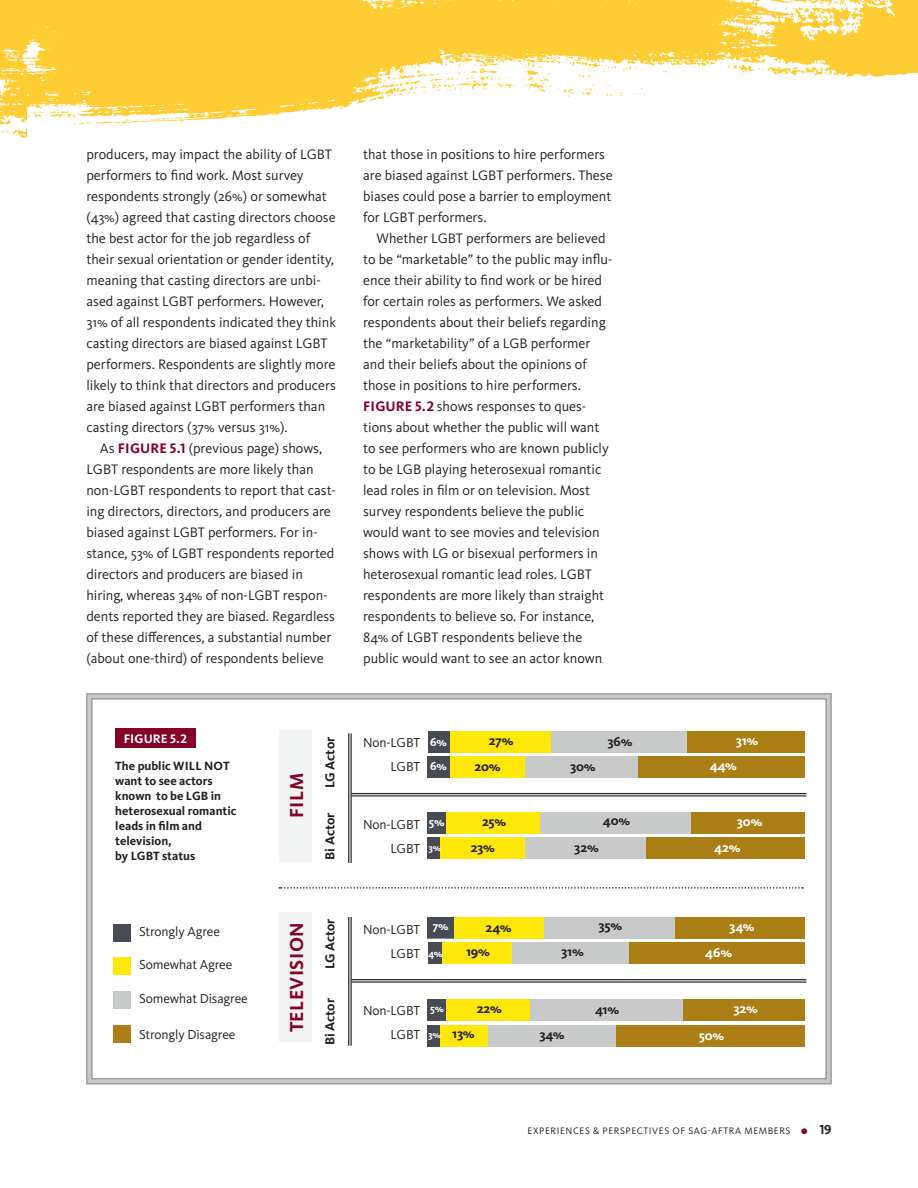
<style>
.page{position:relative;width:918px;height:1188px;background:#fff}
.page>*{position:absolute;margin:0;border:0;box-sizing:border-box;transform-origin:0 0}
.t1{font:700 19.5px "Kievit OT";letter-spacing:.02em;color:#840128}
.t2{font:14.25px/21px "Kievit OT";color:#231f20}
.t3{font:13.5px/24px "Kievit OT";letter-spacing:-.01em;color:#231f20;text-align:right}
.t4{font:700 13.5px "Kievit OT";letter-spacing:-.01em;color:#231f20}
.t5{font:700 13.5px "Kievit OT";color:#fff}
.t6{font:700 12.75px "Kievit OT";letter-spacing:.01em;color:#fff}
.t7{font:700 12.3px/15px "Kievit OT";color:#231f20}
.t8{font:700 12px "Kievit OT";color:#fff}
.t9{font:700 10.5px "Kievit OT";color:#fff}
.t10{font:9.75px "Kievit OT";letter-spacing:.06em;color:#231f20}
.t11{font:700 9.75px "Kievit OT";color:#fff}
.s1{font-weight:700;color:#840128}
.s2{font-size:9.75px;color:#fff}
.s3{font-weight:700;font-size:16.5px;color:#840128}
.s4{font-weight:700;font-size:13.5px}
</style>
<div class="page">
<div style="left:271px;top:0;width:59px;height:116px;background:#fecd33"></div>
<svg style="left:328px;top:0;width:590px;height:109px"></svg>
<svg style="left:0;top:0;width:271px;height:138px"></svg>
<svg style="left:86px;top:693px;width:746px;height:392px"></svg>
<div style="left:115px;top:728px;width:80px;height:20px;background:#840128"></div>
<div style="left:114px;top:924px;width:17px;height:17px;background:#464b54"></div>
<div style="left:114px;top:957px;width:17px;height:17px;background:#ffe709"></div>
<div style="left:114px;top:991px;width:17px;height:17px;background:#c8c9c9"></div>
<div style="left:114px;top:1025px;width:17px;height:18px;background:#ab7e16"></div>
<div style="left:428px;top:731px;width:22px;height:22px;background:#464b54"></div>
<div style="left:450px;top:731px;width:101px;height:22px;background:#ffe709"></div>
<div style="left:551px;top:731px;width:138px;height:22px;background:#c8c9c9"></div>
<div style="left:688px;top:731px;width:117px;height:22px;background:#ab7e16"></div>
<div style="left:428px;top:756px;width:22px;height:22px;background:#464b54"></div>
<div style="left:450px;top:756px;width:76px;height:22px;background:#ffe709"></div>
<div style="left:526px;top:756px;width:114px;height:22px;background:#c8c9c9"></div>
<div style="left:638px;top:756px;width:167px;height:22px;background:#ab7e16"></div>
<div style="left:428px;top:812px;width:20px;height:22px;background:#464b54"></div>
<div style="left:446px;top:812px;width:95px;height:22px;background:#ffe709"></div>
<div style="left:541px;top:812px;width:152px;height:22px;background:#c8c9c9"></div>
<div style="left:692px;top:812px;width:113px;height:22px;background:#ab7e16"></div>
<div style="left:428px;top:837px;width:12px;height:22px;background:#464b54"></div>
<div style="left:440px;top:837px;width:86px;height:22px;background:#ffe709"></div>
<div style="left:526px;top:837px;width:122px;height:22px;background:#c8c9c9"></div>
<div style="left:646px;top:837px;width:159px;height:22px;background:#ab7e16"></div>
<hr style="left:348px;top:793px;width:458px;height:3px;background:#c8c9c9">
<hr style="left:348px;top:796px;width:458px;height:1px;background:#231f20">
<hr style="left:348px;top:793px;width:458px;height:1px;background:#231f20">
<hr style="left:348px;top:733px;width:3px;height:130px;background:#c8c9c9">
<hr style="left:351px;top:733px;width:1px;height:130px;background:#231f20">
<hr style="left:348px;top:733px;width:1px;height:130px;background:#231f20">
<div style="left:280px;top:730px;width:32px;height:131px;background:#f2f3f3"></div>
<div style="left:428px;top:917px;width:26px;height:22px;background:#868a8e"></div>
<div style="left:454px;top:917px;width:90px;height:22px;background:#ffe709"></div>
<div style="left:544px;top:917px;width:133px;height:22px;background:#c8c9c9"></div>
<div style="left:676px;top:917px;width:129px;height:22px;background:#ab7e16"></div>
<div style="left:428px;top:917px;width:26px;height:21px;background:#464b54"></div>
<div style="left:428px;top:942px;width:14px;height:22px;background:#464b54"></div>
<div style="left:442px;top:942px;width:73px;height:22px;background:#ffe709"></div>
<div style="left:513px;top:942px;width:118px;height:22px;background:#c8c9c9"></div>
<div style="left:629px;top:942px;width:176px;height:22px;background:#ab7e16"></div>
<div style="left:428px;top:999px;width:20px;height:22px;background:#464b54"></div>
<div style="left:447px;top:999px;width:83px;height:22px;background:#ffe709"></div>
<div style="left:530px;top:999px;width:154px;height:22px;background:#c8c9c9"></div>
<div style="left:683px;top:999px;width:122px;height:22px;background:#ab7e16"></div>
<div style="left:428px;top:1025px;width:12px;height:22px;background:#464b54"></div>
<div style="left:440px;top:1025px;width:48px;height:22px;background:#ffe709"></div>
<div style="left:488px;top:1025px;width:129px;height:22px;background:#c8c9c9"></div>
<div style="left:616px;top:1025px;width:189px;height:22px;background:#ab7e16"></div>
<hr style="left:348px;top:979px;width:458px;height:3px;background:#c8c9c9">
<hr style="left:348px;top:982px;width:458px;height:1px;background:#231f20">
<hr style="left:348px;top:979px;width:458px;height:1px;background:#231f20">
<hr style="left:348px;top:917px;width:3px;height:129px;background:#c8c9c9">
<hr style="left:351px;top:917px;width:1px;height:129px;background:#231f20">
<hr style="left:348px;top:917px;width:1px;height:129px;background:#231f20">
<div style="left:280px;top:913px;width:32px;height:129px;background:#f2f3f3"></div>
<svg style="left:279px;top:887px;width:524px;height:2px"></svg>
<p class="t2" style="left:86px;top:144px;width:251px">producers, may impact the ability of LGBT performers to find work. Most survey respondents strongly (26%) or somewhat (43%) agreed that casting directors choose the best actor for the job regardless of their sexual orientation or gender identity, meaning that casting directors are unbi&shy;ased against LGBT performers. However, 31% of all respondents indicated they think casting directors are biased against LGBT performers. Respondents are slightly more likely to think that directors and producers are biased against LGBT performers than casting directors (37% versus 31%).</p>
<p class="t2" style="left:86px;top:438px;width:251px;text-indent:13px">As <span class="s1">FIGURE 5.1</span> (previous page) shows, LGBT respondents are more likely than non-LGBT respondents to report that cast&shy;ing directors, directors, and producers are biased against LGBT performers. For in&shy;stance, 53% of LGBT respondents reported directors and producers are biased in hiring, whereas 34% of non-LGBT respon&shy;dents reported they are biased. Regardless of these differences, a substantial number (about one-third) of respondents believe</p>
<p class="t6" style="left:124px;top:731px;width:65px">FIGURE 5.2</p>
<p class="t7" style="left:115px;top:758px;width:123px">The public WILL NOT want to see actors known to be LGB in heterosexual romantic leads in film and television,<br>by LGBT status</p>
<p class="t3" style="left:139px;top:919px;width:82px">Strongly Agree</p>
<p class="t3" style="left:139px;top:953px;width:95px">Somewhat Agree</p>
<p class="t3" style="left:139px;top:986px;width:110px">Somewhat Disagree</p>
<p class="t3" style="left:139px;top:1022px;width:98px">Strongly Disagree</p>
<h1 class="t1" style="left:285px;top:818px;width:46px;rotate:-90deg">FILM</h1>
<p class="t4" style="left:322px;top:788px;width:53px;rotate:-90deg">LG Actor</p>
<p class="t4" style="left:322px;top:860px;width:49px;rotate:-90deg">Bi Actor</p>
<h1 class="t1" style="left:285px;top:1032px;width:111px;rotate:-90deg">TELEVISION</h1>
<p class="t4" style="left:322px;top:969px;width:52px;rotate:-90deg">LG Actor</p>
<p class="t4" style="left:322px;top:1045px;width:49px;rotate:-90deg">Bi Actor</p>
<p class="t2" style="left:363px;top:144px;width:251px">that those in positions to hire performers are biased against LGBT performers. These biases could pose a barrier to employment for LGBT performers.</p>
<p class="t2" style="left:363px;top:228px;width:251px;text-indent:13px">Whether LGBT performers are believed to be “marketable” to the public may influ&shy;ence their ability to find work or be hired for certain roles as performers. We asked respondents about their beliefs regarding the “marketability” of a LGB performer and their beliefs about the opinions of those in positions to hire performers.<br><span class="s1">FIGURE 5.2</span> shows responses to ques&shy;tions about whether the public will want to see performers who are known publicly to be LGB playing heterosexual romantic lead roles in film or on television. Most survey respondents believe the public would want to see movies and television shows with LG or bisexual performers in heterosexual romantic lead roles. LGBT respondents are more likely than straight respondents to believe so. For instance, 84% of LGBT respondents believe the public would want to see an actor known</p>
<p class="t3" style="left:363px;top:731px;width:59px">Non-LGBT<br>LGBT</p>
<p class="t8" style="left:430px;top:735px;width:18px">6%</p>
<p class="t4" style="left:489px;top:732px;width:26px">27%</p>
<p class="t4" style="left:607px;top:734px;width:27px">36%</p>
<p class="t5" style="left:736px;top:732px;width:24px">31%</p>
<p class="t8" style="left:430px;top:759px;width:18px">6%</p>
<p class="t4" style="left:474px;top:758px;width:28px">20%</p>
<p class="t4" style="left:570px;top:758px;width:27px">30%</p>
<p class="t5" style="left:710px;top:758px;width:29px">44%</p>
<p class="t3" style="left:363px;top:813px;width:59px">Non-LGBT<br>LGBT</p>
<p class="t8" style="left:429px;top:815px;width:17px">5%</p>
<p class="t4" style="left:482px;top:813px;width:26px">25%</p>
<p class="t4" style="left:603px;top:813px;width:29px">40%</p>
<p class="t5" style="left:737px;top:813px;width:27px">30%</p>
<p class="t11" style="left:429px;top:842px;width:14px">3%</p>
<p class="t4" style="left:471px;top:839px;width:26px">23%</p>
<p class="t4" style="left:574px;top:839px;width:26px">32%</p>
<p class="t5" style="left:714px;top:840px;width:28px">42%</p>
<p class="t3" style="left:363px;top:918px;width:59px">Non-LGBT<br>LGBT</p>
<p class="t8" style="left:433px;top:919px;width:18px">7%</p>
<p class="t4" style="left:486px;top:919px;width:27px">24%</p>
<p class="t4" style="left:598px;top:918px;width:25px">35%</p>
<p class="t5" style="left:729px;top:918px;width:27px">34%</p>
<p class="t9" style="left:428px;top:948px;width:16px">4%</p>
<p class="t4" style="left:466px;top:944px;width:25px">19%</p>
<p class="t4" style="left:561px;top:944px;width:24px">31%</p>
<p class="t5" style="left:705px;top:945px;width:28px">46%</p>
<p class="t3" style="left:363px;top:999px;width:59px">Non-LGBT<br>LGBT</p>
<p class="t9" style="left:430px;top:1003px;width:15px">5%</p>
<p class="t4" style="left:477px;top:1000px;width:27px">22%</p>
<p class="t4" style="left:595px;top:1002px;width:26px">41%</p>
<p class="t5" style="left:733px;top:1001px;width:26px">32%</p>
<p class="t4" style="left:428px;top:1026px;width:48px"><span class="s2">3%</span> 13%</p>
<p class="t4" style="left:539px;top:1026px;width:27px">34%</p>
<p class="t5" style="left:699px;top:1027px;width:27px">50%</p>
<p class="t10" style="left:528px;top:1125px;width:305px">EXPERIENCES &amp; PERSPECTIVES OF SAG-AFTRA MEMBERS <span class="s3">•</span> <span class="s4">19</span></p>
</div>
